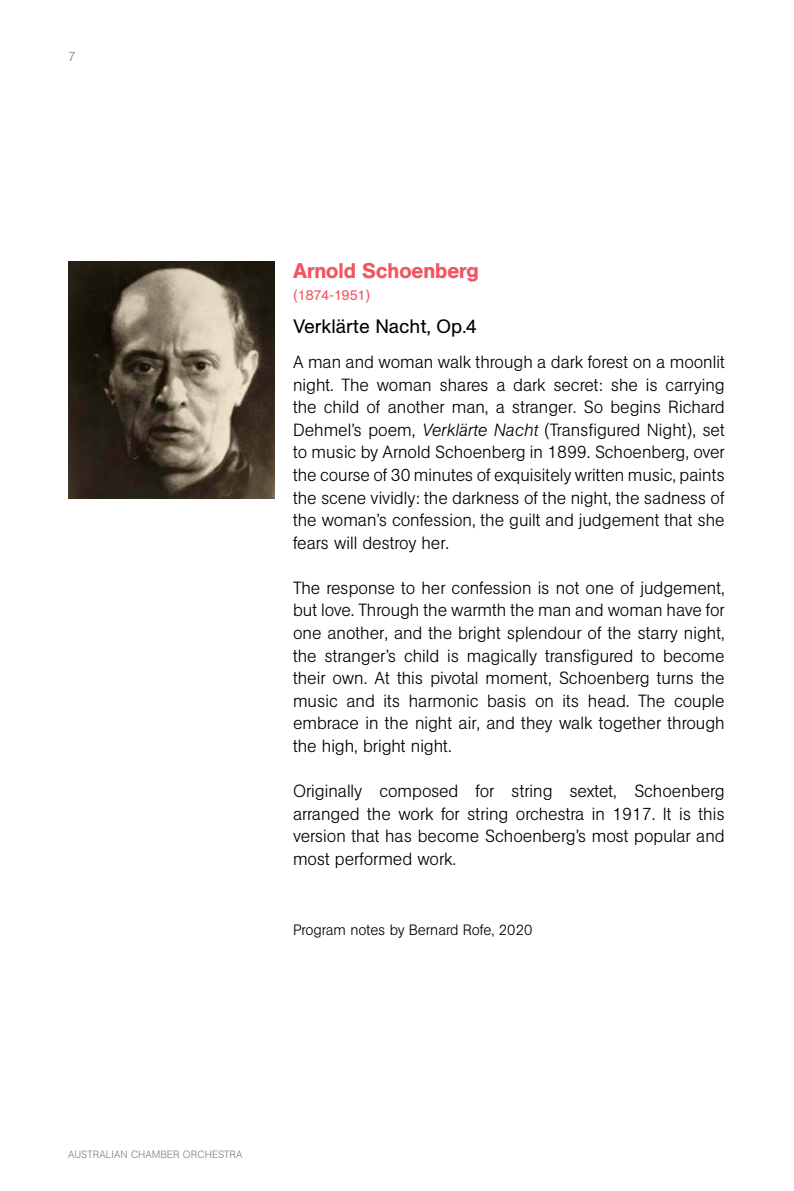
<style>
.page{position:relative;width:794px;height:1191px;background:#fff}
.page>*{position:absolute;margin:0;border:0;box-sizing:border-box;transform-origin:0 0}
.t1{font:500 21px "AG Book Std";color:#f05661}
.t2{font:19.25px "AG Book Std";letter-spacing:-.005em;color:#000}
.t3{font:300 17.5px/22.6px "AG Book Std";color:#000;text-align:justify}
.t4{font:300 14.88px "AG Book Std";color:#000}
.t5{font:14px "AG Book Std";color:#f05661}
.t6{font:300 13.12px "AG Book Std";color:#808285}
.t7{font:300 10.5px "AG Book Std";letter-spacing:.01em;color:#808285}
.s1{font-style:italic}
</style>
<div class="page">
<img style="left:68px;top:261px;width:206px;height:238px">
<p class="t6" style="left:68px;top:48px;width:9px">7</p>
<p class="t1" style="left:293px;top:258px;width:187px">Arnold Schoenberg</p>
<p class="t5" style="left:293px;top:287px;width:79px">(1874-1951)</p>
<p class="t2" style="left:293px;top:315px;width:186px">Verklärte Nacht, Op.4</p>
<p class="t3" style="left:293px;top:351px;width:433px">A man and woman walk through a dark forest on a moonlit night. The woman shares a dark secret: she is carrying the child of another man, a stranger. So begins Richard Dehmel’s poem, <span class="s1">Verklärte Nacht</span> (Transfigured Night), set to music by Arnold Schoenberg in 1899. Schoenberg, over the course of 30 minutes of exquisitely written music, paints the scene vividly: the darkness of the night, the sadness of the woman’s confession, the guilt and judgement that she fears will destroy her.</p>
<p class="t3" style="left:293px;top:577px;width:433px">The response to her confession is not one of judgement, but love. Through the warmth the man and woman have for one another, and the bright splendour of the starry night, the stranger’s child is magically transfigured to become their own. At this pivotal moment, Schoenberg turns the music and its harmonic basis on its head. The couple embrace in the night air, and they walk together through the high, bright night.</p>
<p class="t3" style="left:293px;top:780px;width:433px">Originally composed for string sextet, Schoenberg arranged the work for string orchestra in 1917. It is this version that has become Schoenberg’s most popular and most performed work.</p>
<p class="t4" style="left:293px;top:921px;width:241px">Program notes by Bernard Rofe, 2020</p>
<p class="t7" style="left:68px;top:1147px;width:176px">AUSTRALIAN CHAMBER ORCHESTRA</p>
</div>
